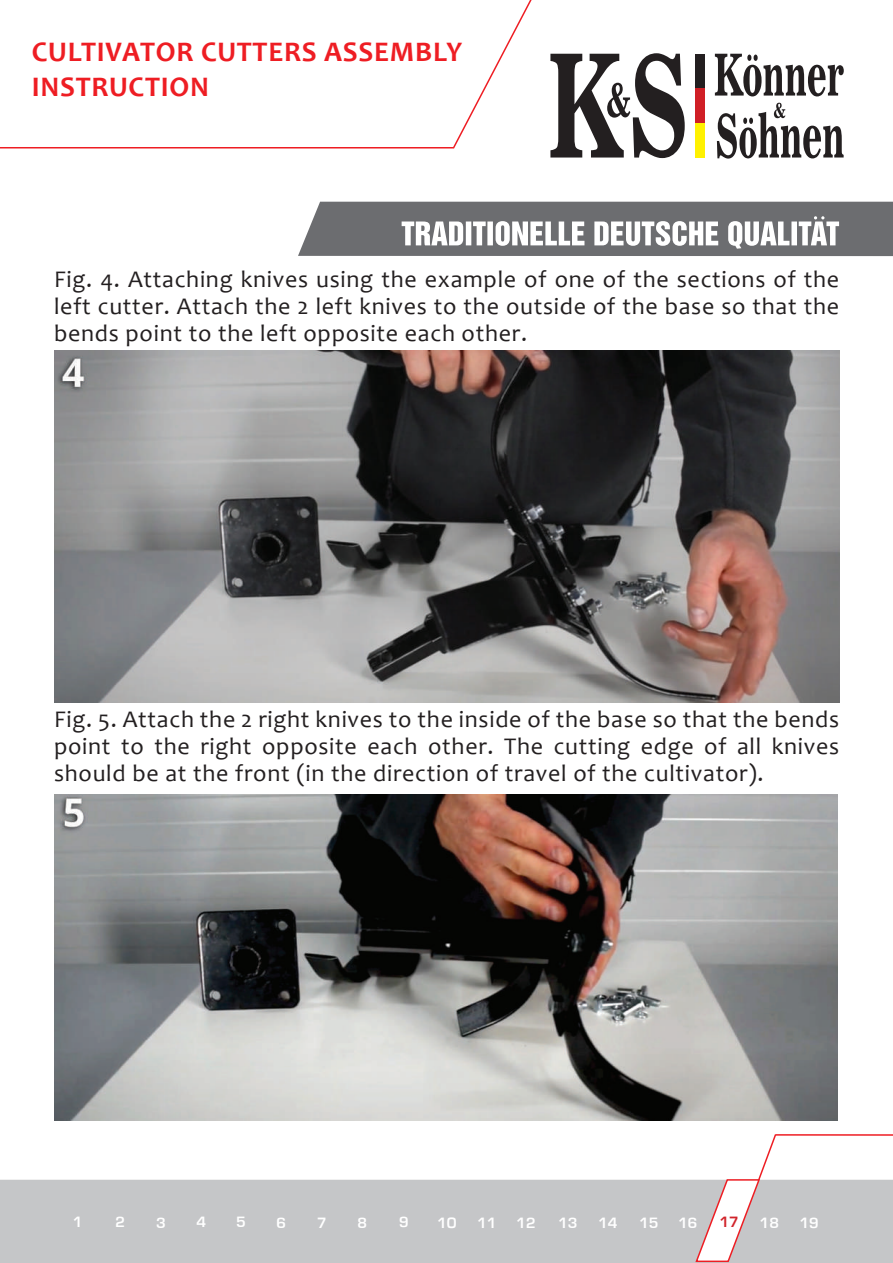
<style>
.page{position:relative;width:893px;height:1263px;background:#fff}
.page>*{position:absolute;margin:0;border:0;box-sizing:border-box;transform-origin:0 0}
.t1{font:700 28.5px/34.2px "Candara";letter-spacing:.025em;color:#ee1d23}
.t2{font:24px/27px "Candara";letter-spacing:.03em;color:#231f20;text-align:justify}
.t3{font:13.8px "Europe Demi";color:#fff}
.t4{font:13.8px "Europe Demi";color:#d1232a}
</style>
<div class="page">
<svg style="left:715px;top:54px;width:129px;height:42px"></svg>
<svg style="left:550px;top:53px;width:135px;height:105px"></svg>
<svg style="left:717px;top:103px;width:127px;height:56px"></svg>
<div style="left:695px;top:54px;width:10px;height:34px;background:#231f20"></div>
<div style="left:695px;top:88px;width:10px;height:35px;background:#d01f26"></div>
<div style="left:695px;top:123px;width:10px;height:35px;background:#fff101"></div>
<svg style="left:0;top:0;width:532px;height:149px"></svg>
<div style="left:0;top:1180px;width:893px;height:83px;background:#c5c6c8"></div>
<svg style="left:694px;top:1134px;width:199px;height:129px"></svg>
<svg style="left:298px;top:202px;width:595px;height:54px"></svg>
<img style="left:54px;top:351px;width:785px;height:351px">
<img style="left:54px;top:795px;width:783px;height:325px">
<p class="t1" style="left:32px;top:35px;width:432px">CULTIVATOR CUTTERS ASSEMBLY<br>INSTRUCTION</p>
<p class="t2" style="left:54px;top:266px;width:787px">Fig. 4. Attaching knives using the example of one of the sections of the left cutter. Attach the 2 left knives to the outside of the base so that the bends point to the left opposite each other.</p>
<p class="t2" style="left:54px;top:705px;width:787px">Fig. 5. Attach the 2 right knives to the inside of the base so that the bends point to the right opposite each other. The cutting edge of all knives should be at the front (in the direction of travel of the cultivator).</p>
<p class="t3" style="left:73px;top:1214px;width:11px">1</p>
<p class="t3" style="left:116px;top:1214px;width:11px">2</p>
<p class="t3" style="left:156px;top:1214px;width:11px">3</p>
<p class="t3" style="left:197px;top:1214px;width:11px">4</p>
<p class="t3" style="left:236px;top:1214px;width:11px">5</p>
<p class="t3" style="left:276px;top:1214px;width:11px">6</p>
<p class="t3" style="left:317px;top:1214px;width:11px">7</p>
<p class="t3" style="left:357px;top:1214px;width:11px">8</p>
<p class="t3" style="left:399px;top:1214px;width:11px">9</p>
<p class="t3" style="left:437px;top:1214px;width:21px">10</p>
<p class="t3" style="left:477px;top:1214px;width:21px">11</p>
<p class="t3" style="left:516px;top:1214px;width:21px">12</p>
<p class="t3" style="left:558px;top:1214px;width:21px">13</p>
<p class="t3" style="left:598px;top:1214px;width:21px">14</p>
<p class="t3" style="left:639px;top:1214px;width:21px">15</p>
<p class="t3" style="left:678px;top:1214px;width:21px">16</p>
<p class="t4" style="left:719px;top:1214px;width:21px">17</p>
<p class="t3" style="left:760px;top:1214px;width:21px">18</p>
<p class="t3" style="left:799px;top:1214px;width:21px">19</p>
</div>
